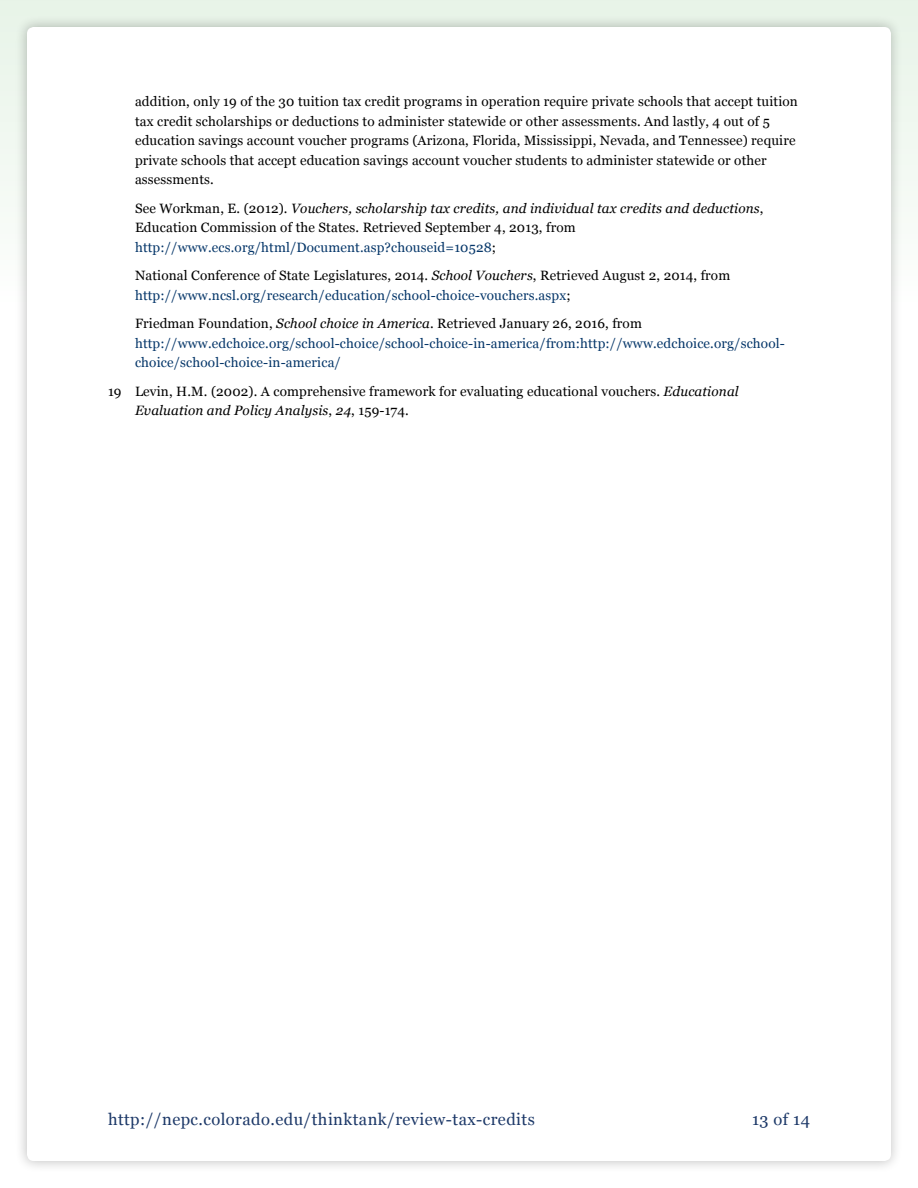
<style>
.page{position:relative;width:918px;height:1188px;background:#fff}
.page>*{position:absolute;margin:0;border:0;box-sizing:border-box;transform-origin:0 0}
.t1{font:16.5px "Georgia";letter-spacing:.025em;color:#1c3868}
.t2{font:13.5px/19.5px "Georgia";letter-spacing:.01em;color:#000}
.t3{font:13.5px/19.5px "Georgia";letter-spacing:.01em;color:#053669}
.s1{font-style:italic}
.s2{color:#053669}
.s3{color:#000}
.s4{font-style:italic;color:#000}
</style>
<div class="page">
<div style="left:0;top:0;width:918px;height:1188px;background:linear-gradient(to right,#f4faf4,#f4faf4)"></div>
<div style="left:15px;top:15px;width:888px;height:1158px;background:#000;opacity:.25"></div>
<div style="left:27px;top:27px;width:864px;height:1134px;background:#fff;border-radius:7px"></div>
<p class="t2" style="left:135px;top:91px;width:664px">addition, only 19 of the 30 tuition tax credit programs in operation require private schools that accept tuition tax credit scholarships or deductions to administer statewide or other assessments. And lastly, 4 out of 5 education savings account voucher programs (Arizona, Florida, Mississippi, Nevada, and Tennessee) require private schools that accept education savings account voucher students to administer statewide or other assessments.</p>
<p class="t2" style="left:135px;top:198px;width:630px">See Workman, E. (2012). <span class="s1">Vouchers, scholarship tax credits, and individual tax credits and deductions</span>,<br>Education Commission of the States. Retrieved September 4, 2013, from <span class="s2">http://www.ecs.org/html/Document.asp?chouseid=10528</span>;</p>
<p class="t2" style="left:135px;top:265px;width:597px">National Conference of State Legislatures, 2014. <span class="s1">School Vouchers</span>, Retrieved August 2, 2014, from <span class="s2">http://www.ncsl.org/research/education/school-choice-vouchers.aspx</span>;</p>
<p class="t3" style="left:135px;top:313px;width:651px"><span class="s3">Friedman Foundation,</span> <span class="s4">School choice in America</span><span class="s3">. Retrieved January 26, 2016, from </span>http://www.edchoice.org/school-choice/school-choice-in-america/from:http://www.edchoice.org/school&shy;choice/school-choice-in-america/</p>
<p class="t2" style="left:135px;top:381px;width:605px;text-indent:-27px">19 Levin, H.M. (2002). A comprehensive framework for evaluating educational vouchers. <span class="s1">Educational<br>Evaluation and Policy Analysis</span>, <span class="s1">24</span>, 159-174.</p>
<p class="t1" style="left:108px;top:1107px;width:428px">http://nepc.colorado.edu/thinktank/review-tax-credits</p>
<p class="t1" style="left:752px;top:1107px;width:59px">13 of 14</p>
</div>
